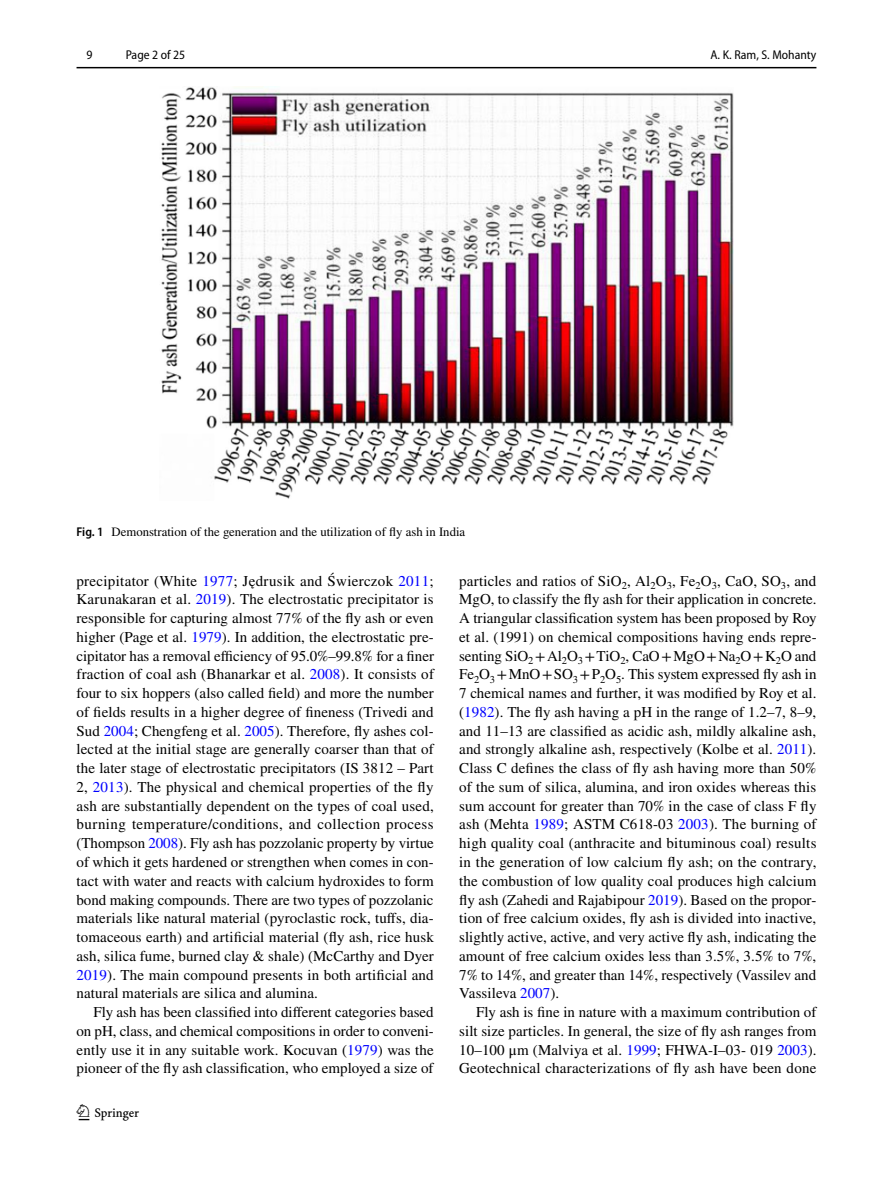
<style>
.page{position:relative;width:893px;height:1187px;background:#fff}
.page>*{position:absolute;margin:0;border:0;box-sizing:border-box;transform-origin:0 0}
.t1{font:22.5px "Springnew Regular 2";color:#000}
.t2{font:15px/18.8px "STIX";letter-spacing:.005em;color:#000;text-align:justify}
.t3{font:12.75px "STIX";color:#000}
.t4{font:semi-condensed 12.75px "Myriad Pro";color:#000}
.s1{font-family:"Myriad Pro";font-weight:600;font-stretch:semi-condensed}
.s2{color:#00f}
</style>
<div class="page">
<hr style="left:77px;top:67px;width:739px;height:1px;background:#000">
<img style="left:161px;top:87px;width:572px;height:412px">
<p class="t4" style="left:87px;top:48px;width:8px">9</p>
<p class="t4" style="left:126px;top:48px;width:61px">Page 2 of 25</p>
<p class="t3" style="left:77px;top:522px;width:390px"><span class="s1">Fig. 1</span> Demonstration of the generation and the utilization of fly ash in India</p>
<p class="t4" style="left:710px;top:48px;width:107px">A. K. Ram, S. Mohanty</p>
<p class="t2" style="left:77px;top:572px;width:359px">precipitator (White <span class="s2">1977</span>; Jędrusik and Świerczok <span class="s2">2011</span>; Karunakaran et al. <span class="s2">2019</span>). The electrostatic precipitator is responsible for capturing almost 77% of the fly ash or even higher (Page et al. <span class="s2">1979</span>). In addition, the electrostatic pre&shy;cipitator has a removal efficiency of 95.0%–99.8% for a finer fraction of coal ash (Bhanarkar et al. <span class="s2">2008</span>). It consists of four to six hoppers (also called field) and more the number of fields results in a higher degree of fineness (Trivedi and Sud <span class="s2">2004</span>; Chengfeng et al. <span class="s2">2005</span>). Therefore, fly ashes col&shy;lected at the initial stage are generally coarser than that of the later stage of electrostatic precipitators (IS 3812 – Part 2, <span class="s2">2013</span>). The physical and chemical properties of the fly ash are substantially dependent on the types of coal used, burning temperature/conditions, and collection process (Thompson <span class="s2">2008</span>). Fly ash has pozzolanic property by virtue of which it gets hardened or strengthen when comes in con&shy;tact with water and reacts with calcium hydroxides to form bond making compounds. There are two types of pozzolanic materials like natural material (pyroclastic rock, tuffs, dia&shy;tomaceous earth) and artificial material (fly ash, rice husk ash, silica fume, burned clay &amp; shale) (McCarthy and Dyer <span class="s2">2019</span>). The main compound presents in both artificial and natural materials are silica and alumina.</p>
<p class="t2" style="left:77px;top:1003px;width:359px;text-indent:17px">Fly ash has been classified into different categories based on pH, class, and chemical compositions in order to conveni&shy;ently use it in any suitable work. Kocuvan (<span class="s2">1979</span>) was the pioneer of the fly ash classification, who employed a size of</p>
<h1 class="t1" style="left:79px;top:1104px;width:62px">1 3</h1>
<p class="t2" style="left:459px;top:572px;width:359px">particles and ratios of SiO<sub>2</sub>, Al<sub>2</sub>O<sub>3</sub>, Fe<sub>2</sub>O<sub>3</sub>, CaO, SO<sub>3</sub>, and MgO, to classify the fly ash for their application in concrete.<br>A triangular classification system has been proposed by Roy et al. (1991) on chemical compositions having ends repre&shy;senting SiO<sub>2</sub> + -Al<sub>2</sub>O<sub>3</sub> + -TiO<sub>2</sub>, CaO+MgO+ -Na<sub>2</sub>O+ -K<sub>2</sub>O and Fe<sub>2</sub>O<sub>3</sub> +MnO+ -SO<sub>3</sub> + -P<sub>2</sub>O<sub>5</sub>. This system expressed fly ash in 7 chemical names and further, it was modified by Roy et al. (<span class="s2">1982</span>). The fly ash having a pH in the range of 1.2–7, 8–9, and 11–13 are classified as acidic ash, mildly alkaline ash, and strongly alkaline ash, respectively (Kolbe et al. <span class="s2">2011</span>).<br>Class C defines the class of fly ash having more than 50% of the sum of silica, alumina, and iron oxides whereas this sum account for greater than 70% in the case of class F fly ash (Mehta <span class="s2">1989</span>; ASTM C618-03 <span class="s2">2003</span>). The burning of high quality coal (anthracite and bituminous coal) results in the generation of low calcium fly ash; on the contrary, the combustion of low quality coal produces high calcium fly ash (Zahedi and Rajabipour <span class="s2">2019</span>). Based on the propor&shy;tion of free calcium oxides, fly ash is divided into inactive, slightly active, active, and very active fly ash, indicating the amount of free calcium oxides less than 3.5%, 3.5% to 7%, 7% to 14%, and greater than 14%, respectively (Vassilev and Vassileva <span class="s2">2007</span>).</p>
<p class="t2" style="left:459px;top:1003px;width:359px;text-indent:17px">Fly ash is fine in nature with a maximum contribution of silt size particles. In general, the size of fly ash ranges from 10–100 μm (Malviya et al. <span class="s2">1999</span>; FHWA-I–03- 019 <span class="s2">2003</span>).<br>Geotechnical characterizations of fly ash have been done</p>
</div>
